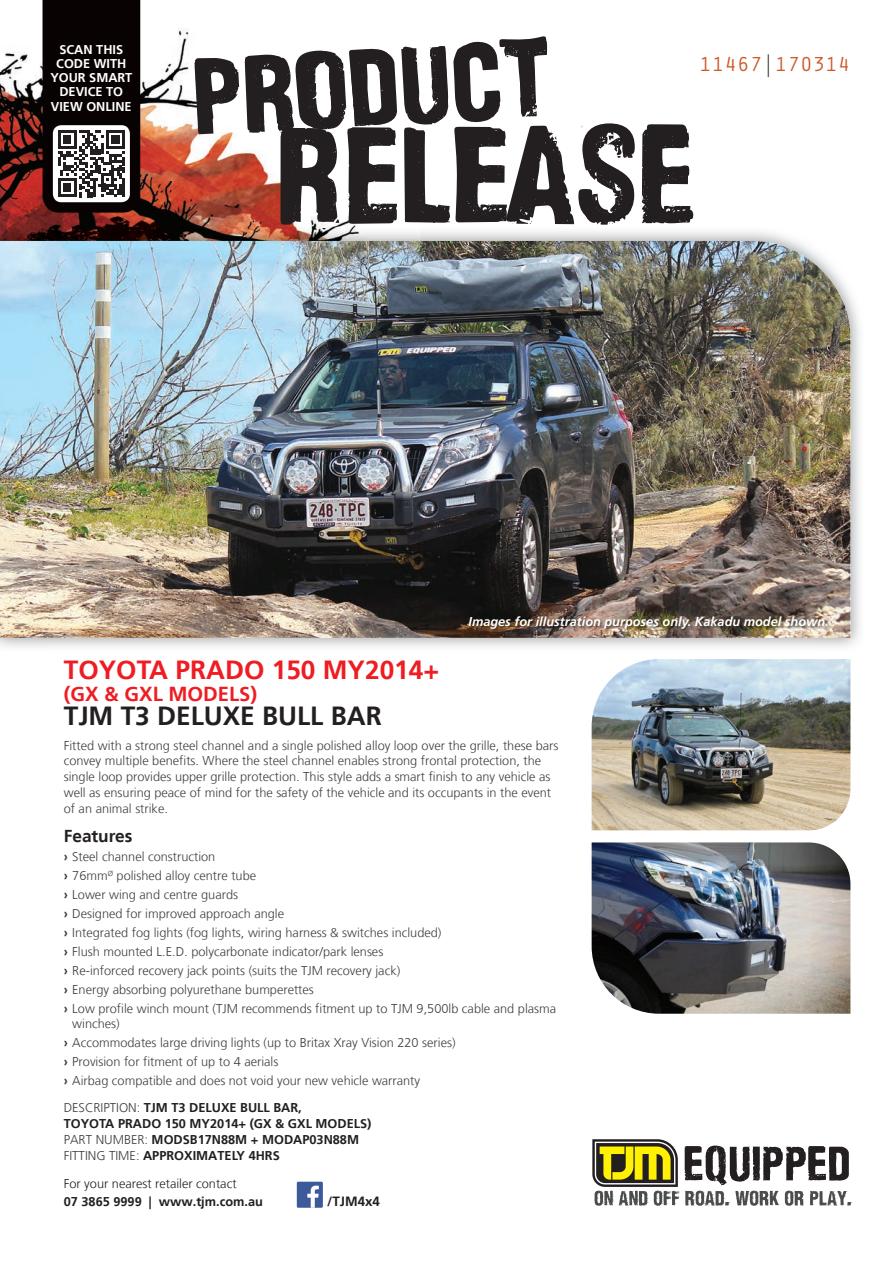
<style>
.page{position:relative;width:893px;height:1263px;background:#fff}
.page>*{position:absolute;margin:0;border:0;box-sizing:border-box;transform-origin:0 0}
.t1{font:700 26.25px "Frutiger LT";color:#ee1d23}
.t2{font:700 26.25px "Frutiger LT";color:#231f20}
.t3{font:21px "Orator Std";color:#cf5728}
.t4{font:700 20.25px "Frutiger LT";color:#ee1d23}
.t5{font:700 17.25px "Frutiger LT";color:#231f20}
.t6{font:700 13.35px "Frutiger LT";color:#231f20}
.t7{font:300 12.75px/18.9px "Frutiger LT";color:#3e3e3f}
.t8{font:700 12.75px/15.8px "Frutiger LT";color:#231f20}
.t9{font:italic 700 12.75px "Frutiger LT";color:#fff}
.t10{font:700 12.75px/14.2px "Frutiger LT";color:#fff;text-align:center}
.t11{font:300 12.75px "Frutiger LT";color:#231f20}
.s1{color:#231f20}
.s2{font-weight:700}
.s3{font-weight:300;color:#3e3e3f}
</style>
<div class="page">
<img style="left:0;top:0;width:245px;height:227px">
<img style="left:0;top:227px;width:795px;height:14px">
<img style="left:815px;top:296px;width:45px;height:351px">
<img style="left:0;top:241px;width:850px;height:397px">
<img style="left:592px;top:659px;width:258px;height:171px">
<img style="left:592px;top:842px;width:258px;height:172px">
<svg style="left:592px;top:1139px;width:258px;height:66px"></svg>
<div style="left:297px;top:1182px;width:26px;height:26px;background:#3c5a99"></div>
<svg style="left:307px;top:1185px;width:12px;height:23px"></svg>
<svg style="left:43px;top:0;width:97px;height:213px"></svg>
<hr style="left:122px;top:178px;width:3px;height:19px;background:#231f20">
<svg style="left:641px;top:124px;width:52px;height:100px"></svg>
<svg style="left:194px;top:58px;width:45px;height:76px"></svg>
<svg style="left:245px;top:36px;width:390px;height:194px"></svg>
<img style="left:468px;top:616px;width:364px;height:16px">
<p class="t10" style="left:50px;top:42px;width:83px">SCAN THIS<br>CODE WITH<br>YOUR SMART<br>DEVICE TO<br>VIEW ONLINE</p>
<h2 class="t3" style="left:699px;top:49px;width:153px">11467<span class="s1">|</span>170314</h2>
<p class="t9" style="left:468px;top:614px;width:362px">Images for illustration purposes only. Kakadu model shown.</p>
<h1 class="t1" style="left:64px;top:654px;width:377px">TOYOTA PRADO 150 MY2014+</h1>
<h3 class="t4" style="left:64px;top:682px;width:195px">(GX &amp; GXL MODELS)</h3>
<h1 class="t2" style="left:64px;top:701px;width:319px">TJM T3 DELUXE BULL BAR</h1>
<p class="t7" style="left:64px;top:737px;width:496px;line-height:15.8px">Fitted with a strong steel channel and a single polished alloy loop over the grille, these bars convey multiple benefits. Where the steel channel enables strong frontal protection, the single loop provides upper grille protection. This style adds a smart finish to any vehicle as well as ensuring peace of mind for the safety of the vehicle and its occupants in the event of an animal strike.</p>
<h3 class="t5" style="left:64px;top:826px;width:70px">Features</h3>
<p class="t7" style="left:64px;top:847px;width:494px"><span class="s2">›</span> Steel channel construction<br><span class="s2">›</span> 76mm<sup>Ø</sup> polished alloy centre tube<br><span class="s2">›</span> Lower wing and centre guards<br><span class="s2">›</span> Designed for improved approach angle<br><span class="s2">›</span> Integrated fog lights (fog lights, wiring harness &amp; switches included)<br><span class="s2">›</span> Flush mounted L.E.D. polycarbonate indicator/park lenses<br><span class="s2">›</span> Re-inforced recovery jack points (suits the TJM recovery jack)<br><span class="s2">›</span> Energy absorbing polyurethane bumperettes<br><span class="s2">›</span> Low profile winch mount (TJM recommends fitment up to TJM 9,500lb cable and plasma</p>
<p class="t7" style="left:64px;top:1014px;width:393px;text-indent:9px">winches)<br><span class="s2">›</span> Accommodates large driving lights (up to Britax Xray Vision 220 series) <span class="s2">›</span> Provision for fitment of up to 4 aerials<br><span class="s2">›</span> Airbag compatible and does not void your new vehicle warranty</p>
<p class="t8" style="left:64px;top:1100px;width:309px"><span class="s3">DESCRIPTION:</span> TJM T3 DELUXE BULL BAR,<br>TOYOTA PRADO 150 MY2014+ (GX &amp; GXL MODELS)<br><span class="s3">PART NUMBER:</span> MODSB17N88M + MODAP03N88M <span class="s3">FITTING TIME:</span> APPROXIMATELY 4HRS</p>
<p class="t11" style="left:64px;top:1177px;width:174px">For your nearest retailer contact</p>
<p class="t8" style="left:64px;top:1193px;width:201px">07 3865 9999 | www.tjm.com.au</p>
<p class="t6" style="left:327px;top:1193px;width:54px">/TJM4x4</p>
</div>
